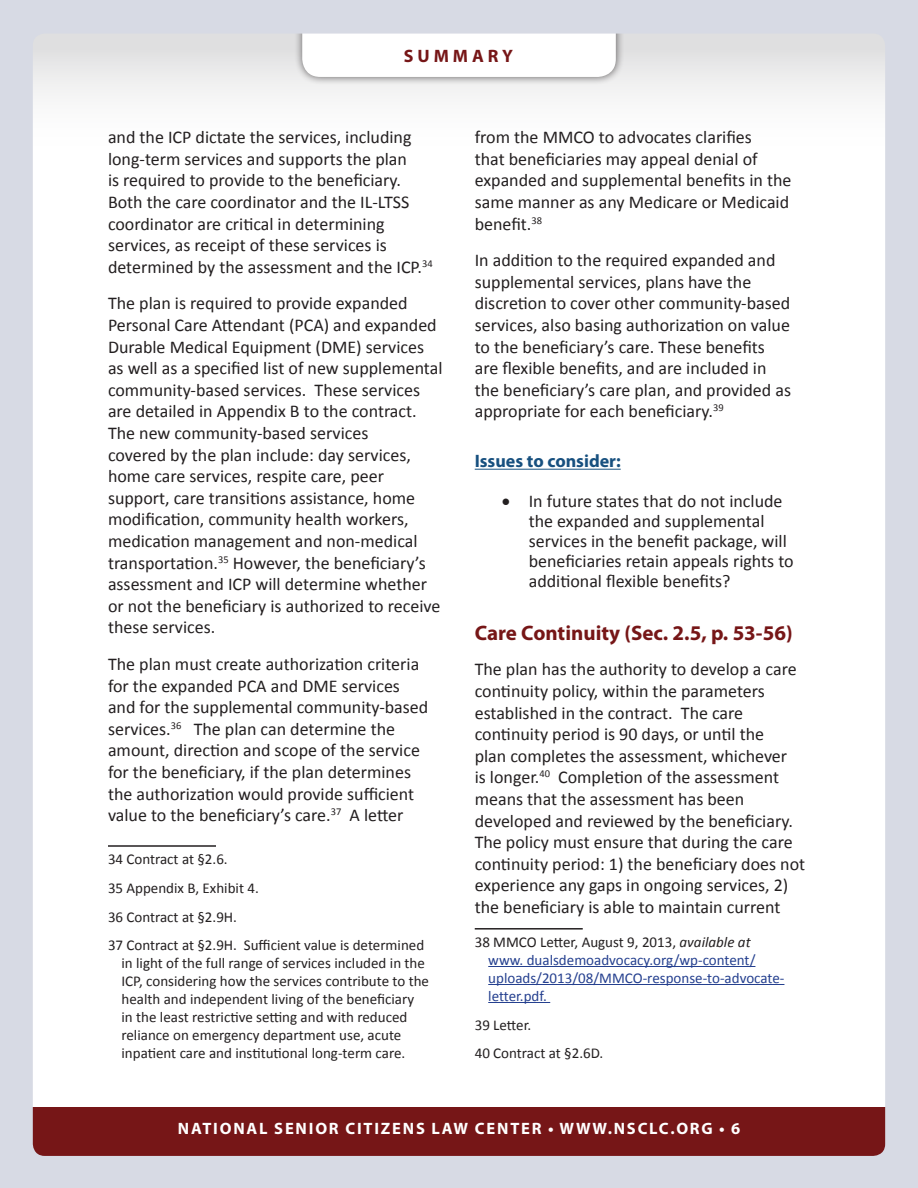
<style>
.page{position:relative;width:918px;height:1188px;background:#d7dae4}
.page>*{position:absolute;margin:0;border:0;box-sizing:border-box;transform-origin:0 0}
.Subhead_1{font:700 21px "Myriad Pro";color:#761617}
.footnote{font:18px/21.6px "Calibri";color:#231f20}
.List_Paragraph{font:18px/19.8px "Calibri";color:#231f20}
.Subhead_2{font:700 18px "Myriad Pro";color:#17507f}
.t1{font:700 18px "Myriad Pro";letter-spacing:.22em;color:#761617}
.t2{font:700 16.5px "Myriad Pro";letter-spacing:.11em;color:#fff}
.footnote-2{font:15px/18px "Calibri";color:#231f20}
.footnote-3{font:15px/18px "Calibri";color:#25408f}
.s1{color:#231f20}
.s2{font-style:italic;color:#231f20}
</style>
<div class="page">
<div style="left:31px;top:32px;width:856px;height:1125px;background:#fff;border-radius:14px"></div>
<div style="left:31px;top:32px;width:856px;height:125px;background:linear-gradient(to bottom,#dededf,#fff)"></div>
<div style="left:31px;top:1107px;width:856px;height:50px;background:#761617"></div>
<div style="left:294px;top:32px;width:330px;height:53px;background:#231f20;opacity:.65"></div>
<svg style="left:302px;top:35px;width:314px;height:42px"></svg>
<hr style="left:108px;top:845px;width:108px;height:2px;background:#231f20">
<hr style="left:475px;top:469px;width:146px;height:1px;background:#17507f">
<hr style="left:475px;top:928px;width:108px;height:2px;background:#231f20">
<hr style="left:488px;top:966px;width:267px;height:1px;background:#25408f">
<hr style="left:488px;top:984px;width:296px;height:1px;background:#25408f">
<hr style="left:488px;top:1002px;width:62px;height:1px;background:#25408f">
<p class="t1" style="left:404px;top:44px;width:111px">SUMMARY</p>
<p class="footnote" style="left:108px;top:125px;width:326px">and the ICP dictate the services, including long-term services and supports the plan<br>is required to provide to the beneficiary.<br>Both the care coordinator and the IL-LTSS coordinator are critical in determining services, as receipt of these services is determined by the assessment and the ICP.<sup>34</sup></p>
<p class="footnote" style="left:108px;top:292px;width:336px">The plan is required to provide expanded Personal Care Attendant (PCA) and expanded Durable Medical Equipment (DME) services as well as a specified list of new supplemental community-based services. These services are detailed in Appendix B to the contract.<br>The new community-based services<br>covered by the plan include: day services, home care services, respite care, peer support, care transitions assistance, home modification, community health workers, medication management and non-medical transportation.<sup>35</sup> However, the beneficiary’s assessment and ICP will determine whether or not the beneficiary is authorized to receive these services.</p>
<p class="footnote" style="left:108px;top:652px;width:322px">The plan must create authorization criteria for the expanded PCA and DME services and for the supplemental community-based services.<sup>36</sup> The plan can determine the amount, direction and scope of the service for the beneficiary, if the plan determines the authorization would provide sufficient value to the beneficiary’s care.<sup>37</sup> A letter</p>
<p class="footnote-2" style="left:108px;top:849px;width:121px">34 Contract at §2.6.</p>
<p class="footnote-2" style="left:108px;top:878px;width:152px">35 Appendix B, Exhibit 4.</p>
<p class="footnote-2" style="left:108px;top:907px;width:131px">36 Contract at §2.9H.</p>
<p class="footnote-2" style="left:122px;top:936px;width:309px;text-indent:-14px">37 Contract at §2.9H. Sufficient value is determined in light of the full range of services included in the ICP, considering how the services contribute to the health and independent living of the beneficiary in the least restrictive setting and with reduced reliance on emergency department use, acute inpatient care and institutional long-term care.</p>
<p class="footnote" style="left:475px;top:125px;width:318px">from the MMCO to advocates clarifies<br>that beneficiaries may appeal denial of expanded and supplemental benefits in the same manner as any Medicare or Medicaid benefit.<sup>38</sup></p>
<p class="footnote" style="left:475px;top:248px;width:318px">In addition to the required expanded and supplemental services, plans have the discretion to cover other community-based services, also basing authorization on value to the beneficiary’s care. These benefits are flexible benefits, and are included in the beneficiary’s care plan, and provided as appropriate for each beneficiary.<sup>39</sup></p>
<p class="Subhead_2" style="left:475px;top:450px;width:147px">Issues to consider:</p>
<p class="List_Paragraph" style="left:529px;top:491px;width:267px;text-indent:-27px">• In future states that do not include the expanded and supplemental services in the benefit package, will beneficiaries retain appeals rights to additional flexible benefits?</p>
<p class="Subhead_1" style="left:475px;top:620px;width:319px">Care Continuity (Sec. 2.5, p. 53-56)</p>
<p class="footnote" style="left:475px;top:658px;width:332px">The plan has the authority to develop a care continuity policy, within the parameters established in the contract. The care continuity period is 90 days, or until the<br>plan completes the assessment, whichever<br>is longer.<sup>40</sup> Completion of the assessment means that the assessment has been developed and reviewed by the beneficiary.<br>The policy must ensure that during the care continuity period: 1) the beneficiary does not experience any gaps in ongoing services, 2) the beneficiary is able to maintain current</p>
<p class="footnote-3" style="left:488px;top:932px;width:298px;text-indent:-14px"><span class="s1">38 MMCO Letter, August 9, 2013,</span> <span class="s2">available at </span>www. dualsdemoadvocacy.org/wp-content/ uploads/2013/08/MMCO-response-to-advocate&shy;letter.pdf.</p>
<p class="footnote-2" style="left:475px;top:1015px;width:58px">39 Letter.</p>
<p class="footnote-2" style="left:475px;top:1044px;width:130px">40 Contract at §2.6D.</p>
<p class="t2" style="left:178px;top:1118px;width:564px">NATIONAL SENIOR CITIZENS LAW CENTER • WWW.NSCLC.ORG • 6</p>
</div>
